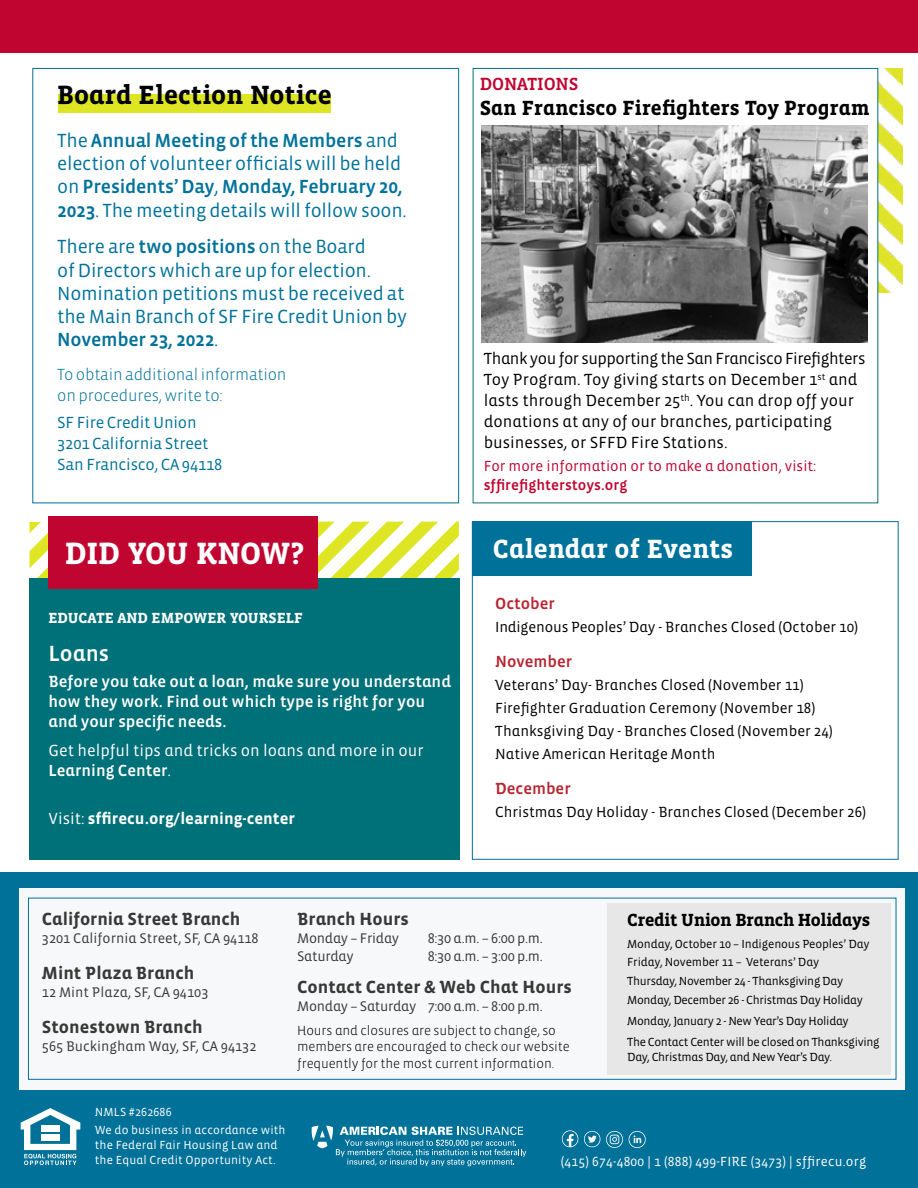
<style>
.page{position:relative;width:918px;height:1188px;background:#fff}
.page>*{position:absolute;margin:0;border:0;box-sizing:border-box;transform-origin:0 0}
.t1{font:700 31.5px "Vista Slab OTCE";letter-spacing:-.01em;color:#fff}
.t2{font:700 27px "Vista Slab OTCE";color:#000}
.t3{font:700 27px "Vista Slab OTCE";color:#fff}
.t4{font:500 22.5px "Vista Sans OTCE";color:#fff}
.t5{font:700 21px "Vista Slab OT";color:#000}
.t6{font:19.5px/23.2px "Vista Sans OT";letter-spacing:-.01em;color:#00729a}
.t7{font:700 18px "Vista Sans OTCE";color:#383838}
.t8{font:700 18px "Vista Slab OTCE";letter-spacing:-.02em;color:#000}
.t9{font:500 18px "Vista Slab OT";letter-spacing:-.01em;color:#c00630}
.t10{font:16.5px/21px "Vista Sans OT";color:#000}
.t11{font:500 16.5px/19.8px "Vista Sans OTCE";color:#fff}
.t12{font:16.5px/19.8px "Vista Sans OTCE";color:#fff}
.t13{font:16.5px/21px "Vista Sans OT";letter-spacing:-.01em;color:#00729a}
.t14{font:300 16.5px/21px "Vista Sans OT";letter-spacing:-.01em;color:#00729a}
.t15{font:700 16.5px "Vista Sans OTCE";color:#fff}
.t16{font:500 16.5px "Vista Sans OTCE";color:#b72531}
.t17{font:15px/23.1px "Vista Sans OTCE";color:#000}
.t18{font:15px "Vista Sans OT";color:#c00630}
.t19{font:700 15px "Vista Slab OTCE";color:#fff}
.t20{font:500 15px "Vista Sans OT";color:#c00630}
.t21{font:14.25px "Vista Sans OTCE";color:#383838}
.t22{font:14.25px "Vista Sans OTCE";letter-spacing:-.02em;color:#383838}
.t23{font:300 13.5px/16.5px "Vista Sans OTCE";letter-spacing:-.01em;color:#000}
.t24{font:13.5px "Vista Sans OTCE";letter-spacing:.015em;color:#fff}
.t25{font:12px/18.8px "Vista Sans OT";letter-spacing:-.025em;color:#000}
.t26{font:12px/15px "Vista Sans OTCE";letter-spacing:.01em;color:#fff}
.s1{font-weight:500}
.s2{font-family:"Vista Sans OT"}
.s3{font-weight:400}
</style>
<div class="page">
<div style="left:0;top:873px;width:918px;height:315px;background:#007198"></div>
<div style="left:19px;top:888px;width:886px;height:202px;background:#f7f8f9"></div>
<div style="left:28px;top:898px;width:868px;height:182px;border:1px solid #007198"></div>
<svg style="left:318px;top:522px;width:141px;height:56px"></svg>
<svg style="left:30px;top:522px;width:19px;height:56px"></svg>
<div style="left:0;top:0;width:918px;height:52px;background:#c00630"></div>
<svg style="left:21px;top:1108px;width:59px;height:57px"></svg>
<div style="left:41px;top:1125px;width:18px;height:7px;background:#fff"></div>
<div style="left:41px;top:1135px;width:18px;height:6px;background:#fff"></div>
<svg style="left:311px;top:1126px;width:215px;height:40px"></svg>
<div style="left:608px;top:903px;width:283px;height:172px;background:#e8e7e7"></div>
<div style="left:29px;top:578px;width:430px;height:282px;background:#007079"></div>
<div style="left:59px;top:94px;width:272px;height:18px;background:#dee624"></div>
<svg style="left:562px;top:1130px;width:16px;height:17px"></svg>
<svg style="left:584px;top:1131px;width:16px;height:16px"></svg>
<svg style="left:606px;top:1131px;width:17px;height:17px"></svg>
<div style="left:49px;top:516px;width:269px;height:73px;background:#c00630"></div>
<div style="left:473px;top:522px;width:279px;height:54px;background:#00729a"></div>
<img style="left:878px;top:68px;width:25px;height:225px">
<svg style="left:629px;top:1131px;width:17px;height:17px"></svg>
<img style="left:482px;top:125px;width:385px;height:218px">
<h2 class="t2" style="left:57px;top:79px;width:276px">Board Election Notice</h2>
<p class="t6" style="left:57px;top:129px;width:351px">The <span class="s1">Annual Meeting of the Members</span> and election of volunteer officials will be held on <span class="s1">Presidents’ Day</span>, <span class="s1">Monday, February 20, 2023</span>. The meeting details will follow soon.</p>
<p class="t6" style="left:57px;top:236px;width:351px">There are <span class="s1">two positions</span> on the Board<br>of Directors which are up for election.<br>Nomination petitions must be received at the Main Branch of SF Fire Credit Union by <span class="s1">November 23, 2022</span>.</p>
<p class="t14" style="left:57px;top:364px;width:231px">To obtain additional information on procedures, write to:</p>
<p class="t13" style="left:57px;top:412px;width:167px">SF Fire Credit Union<br>3201 California Street<br>San Francisco, CA 94118</p>
<p class="t9" style="left:480px;top:75px;width:100px">DONATIONS</p>
<p class="t5" style="left:480px;top:97px;width:391px">San Francisco Firefighters Toy Program</p>
<p class="t10" style="left:484px;top:348px;width:383px">Thank you for supporting the San Francisco Firefighters Toy Program. Toy giving starts on December 1<sup>st</sup> and lasts through December 25<sup>th</sup>. You can drop off your donations at any of our branches, participating businesses, or SFFD Fire Stations.</p>
<p class="t18" style="left:484px;top:458px;width:334px">For more information or to make a donation, visit:</p>
<p class="t20" style="left:484px;top:477px;width:145px">sffirefighterstoys.org</p>
<h1 class="t1" style="left:65px;top:535px;width:241px">DID YOU KNOW?</h1>
<h2 class="t3" style="left:493px;top:534px;width:242px">Calendar of Events</h2>
<p class="t16" style="left:495px;top:594px;width:61px">October</p>
<p class="t17" style="left:495px;top:616px;width:365px"><span class="s2">Indigenous Peoples’ Day</span> - Branches Closed (October 10)</p>
<p class="t16" style="left:495px;top:652px;width:79px">November</p>
<p class="t17" style="left:495px;top:673px;width:339px">Veterans’ Day- Branches Closed (November 11)<br>Firefighter Graduation Ceremony (November 18)<br>Thanksgiving Day - Branches Closed (November 24)<br>Native American Heritage Month</p>
<p class="t16" style="left:495px;top:779px;width:77px">December</p>
<p class="t17" style="left:495px;top:800px;width:373px">Christmas Day Holiday - Branches Closed (December 26)</p>
<p class="t19" style="left:49px;top:609px;width:256px">EDUCATE AND EMPOWER YOURSELF</p>
<p class="t4" style="left:49px;top:640px;width:62px">Loans</p>
<p class="t11" style="left:49px;top:672px;width:404px">Before you take out a loan, make sure you understand how they work. Find out which type is right for you and your specific needs.</p>
<p class="t12" style="left:49px;top:740px;width:377px">Get helpful tips and tricks on loans and more in our<br><span class="s1">Learning Center</span>.</p>
<p class="t15" style="left:49px;top:809px;width:248px"><span class="s3">Visit:</span> sffirecu.org/learning-center</p>
<p class="t7" style="left:42px;top:908px;width:200px">California Street Branch</p>
<p class="t21" style="left:42px;top:930px;width:218px">3201 California Street, SF, CA 94118</p>
<p class="t7" style="left:42px;top:962px;width:154px">Mint Plaza Branch</p>
<p class="t21" style="left:42px;top:984px;width:168px">12 Mint Plaza, SF, CA 94103</p>
<p class="t7" style="left:42px;top:1016px;width:162px">Stonestown Branch</p>
<p class="t21" style="left:42px;top:1038px;width:216px">565 Buckingham Way, SF, CA 94132</p>
<p class="t7" style="left:297px;top:908px;width:113px">Branch Hours</p>
<p class="t22" style="left:297px;top:930px;width:103px">Monday – Friday</p>
<p class="t21" style="left:428px;top:930px;width:117px">8:30 a.m. – 6:00 p.m.</p>
<p class="t22" style="left:297px;top:948px;width:58px">Saturday</p>
<p class="t21" style="left:428px;top:948px;width:117px">8:30 a.m. – 3:00 p.m.</p>
<p class="t7" style="left:297px;top:977px;width:276px">Contact Center &amp; Web Chat Hours</p>
<p class="t22" style="left:297px;top:998px;width:247px">Monday – Saturday 7:00 a.m. – 8:00 p.m.</p>
<p class="t23" style="left:297px;top:1022px;width:274px">Hours and closures are subject to change, so members are encouraged to check our website frequently for the most current information.</p>
<p class="t8" style="left:627px;top:910px;width:245px">Credit Union Branch Holidays</p>
<p class="t25" style="left:627px;top:935px;width:244px">Monday, October 10 – Indigenous Peoples’ Day Friday, November 11 – Veterans’ Day Thursday, November 24 - Thanksgiving Day Monday, December 26 - Christmas Day Holiday</p>
<p class="t25" style="left:627px;top:1011px;width:254px;line-height:21.1px">Monday, January 2 - New Year’s Day Holiday<br>The Contact Center will be closed on Thanksgiving</p>
<p class="t25" style="left:627px;top:1047px;width:207px">Day, Christmas Day, and New Year’s Day.</p>
<p class="t26" style="left:95px;top:1104px;width:78px">NMLS #262686</p>
<p class="t26" style="left:95px;top:1122px;width:192px">We do business in accordance with the Federal Fair Housing Law and the Equal Credit Opportunity Act.</p>
<p class="t24" style="left:561px;top:1154px;width:307px">(415) 674-4800 | 1 (888) 499-FIRE (3473) | sffirecu.org</p>
</div>
